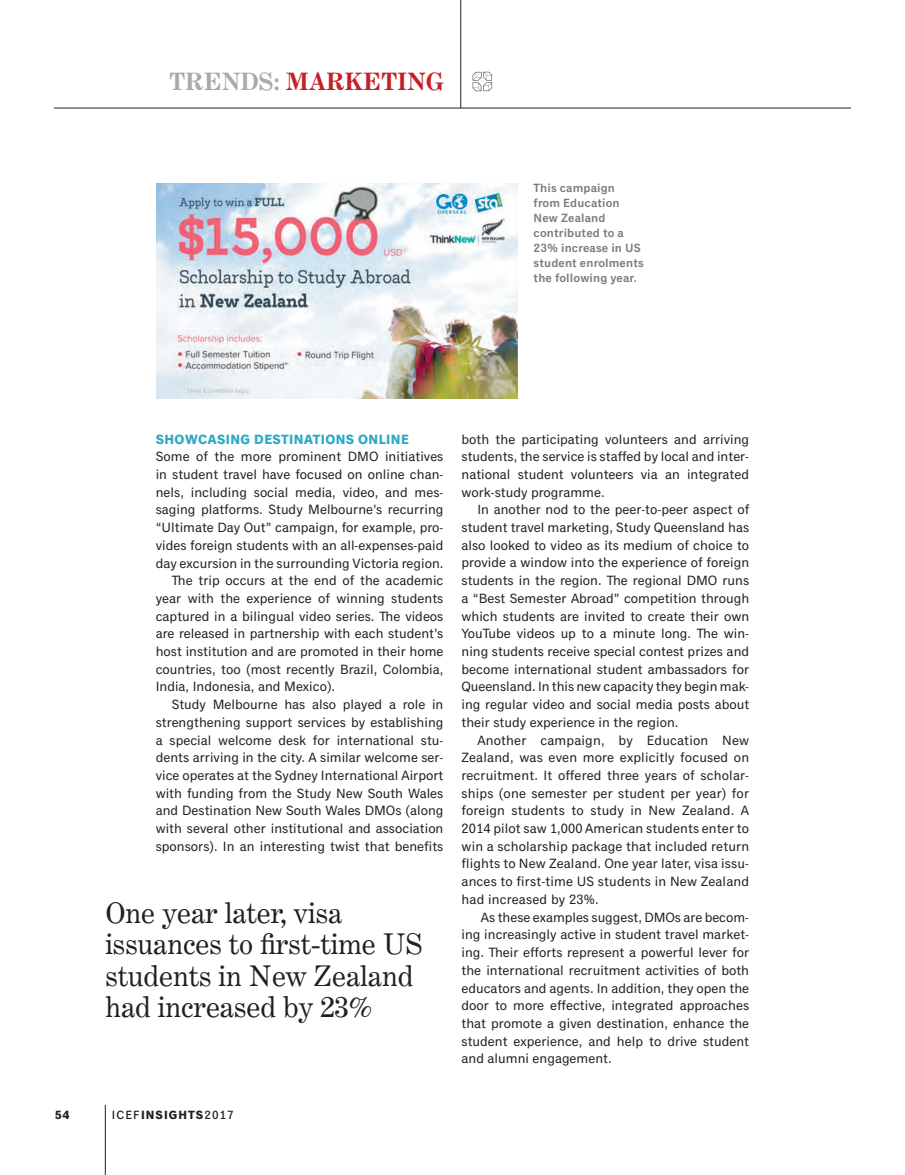
<style>
.page{position:relative;width:905px;height:1175px;background:#fff}
.page>*{position:absolute;margin:0;border:0;box-sizing:border-box;transform-origin:0 0}
.serif_quotes{font:28.5px/31.5px "Century Expanded BT";color:#231f20}
.t1{font:700 24px "Century Expanded BT";color:#c42127}
.BOOK_9_11_8_indent{font:13.5px/17.7px "Classic Grotesque Pro";color:#231f20;text-align:justify}
.BOOK_9_11_8{font:13.5px/17.7px "Classic Grotesque Pro";color:#231f20;text-align:justify}
.BOOK_9_11_8-2{font:700 13.5px "Classic Grotesque Pro";letter-spacing:.03em;color:#2da9c5}
.Photo_caption{font:600 12px/15px "Classic Grotesque Pro";letter-spacing:.01em;color:#787d83}
.t2{font:500 12px "Classic Grotesque Pro";letter-spacing:.085em;color:#231f20}
.t3{font:700 12px "Classic Grotesque Pro";color:#231f20}
.s1{color:#a9a9aa}
.s2{font-weight:700}
</style>
<div class="page">
<hr style="left:105px;top:1104px;width:1px;height:70px;background:#231f20">
<hr style="left:460px;top:0;width:1px;height:108px;background:#231f20">
<hr style="left:54px;top:108px;width:796px;height:1px;background:#231f20">
<svg style="left:472px;top:72px;width:20px;height:19px"></svg>
<img style="left:156px;top:183px;width:361px;height:216px">
<p class="t1" style="left:169px;top:66px;width:276px"><span class="s1">TRENDS:</span> MARKETING</p>
<p class="Photo_caption" style="left:533px;top:181px;width:112px">This campaign from Education<br>New Zealand contributed to a<br>23% increase in US student enrolments the following year.</p>
<p class="BOOK_9_11_8-2" style="left:156px;top:430px;width:255px">SHOWCASING DESTINATIONS ONLINE</p>
<p class="BOOK_9_11_8" style="left:156px;top:448px;width:289px">Some of the more prominent DMO initiatives in student travel have focused on online chan&shy;nels, including social media, video, and mes&shy;saging platforms. Study Melbourne’s recurring “Ultimate Day Out” campaign, for example, pro&shy;vides foreign students with an all-expenses-paid day excursion in the surrounding Victoria region.</p>
<p class="BOOK_9_11_8_indent" style="left:156px;top:572px;width:289px;text-indent:16px">The trip occurs at the end of the academic year with the experience of winning students captured in a bilingual video series. The videos are released in partnership with each student’s host institution and are promoted in their home countries, too (most recently Brazil, Colombia, India, Indonesia, and Mexico).</p>
<p class="BOOK_9_11_8_indent" style="left:156px;top:696px;width:289px;text-indent:16px">Study Melbourne has also played a role in strengthening support services by establishing a special welcome desk for international stu&shy;dents arriving in the city. A similar welcome ser&shy;vice operates at the Sydney International Airport with funding from the Study New South Wales and Destination New South Wales DMOs (along with several other institutional and association sponsors). In an interesting twist that benefits</p>
<p class="serif_quotes" style="left:105px;top:896px;width:319px">One year later, visa issuances to first-time US students in New Zealand had increased by 23%</p>
<p class="t3" style="left:55px;top:1106px;width:16px">54</p>
<p class="t2" style="left:112px;top:1107px;width:123px">ICEF<span class="s2">INSIGHTS</span>2017</p>
<p class="BOOK_9_11_8_indent" style="left:461px;top:430px;width:289px">both the participating volunteers and arriving students, the service is staffed by local and inter&shy;national student volunteers via an integrated work-study programme.</p>
<p class="BOOK_9_11_8_indent" style="left:461px;top:501px;width:289px;text-indent:16px">In another nod to the peer-to-peer aspect of student travel marketing, Study Queensland has also looked to video as its medium of choice to provide a window into the experience of foreign students in the region. The regional DMO runs a “Best Semester Abroad” competition through which students are invited to create their own YouTube videos up to a minute long. The win&shy;ning students receive special contest prizes and become international student ambassadors for Queensland. In this new capacity they begin mak&shy;ing regular video and social media posts about their study experience in the region.</p>
<p class="BOOK_9_11_8_indent" style="left:461px;top:731px;width:289px;text-indent:16px">Another campaign, by Education New Zealand, was even more explicitly focused on recruitment. It offered three years of scholar&shy;ships (one semester per student per year) for foreign students to study in New Zealand. A 2014 pilot saw 1,000 American students enter to win a scholarship package that included return flights to New Zealand. One year later, visa issu&shy;ances to first-time US students in New Zealand had increased by 23%.</p>
<p class="BOOK_9_11_8_indent" style="left:461px;top:908px;width:289px;text-indent:19px">As these examples suggest, DMOs are becom&shy;ing increasingly active in student travel market&shy;ing. Their efforts represent a powerful lever for the international recruitment activities of both educators and agents. In addition, they open the door to more effective, integrated approaches that promote a given destination, enhance the student experience, and help to drive student and alumni engagement.</p>
</div>
